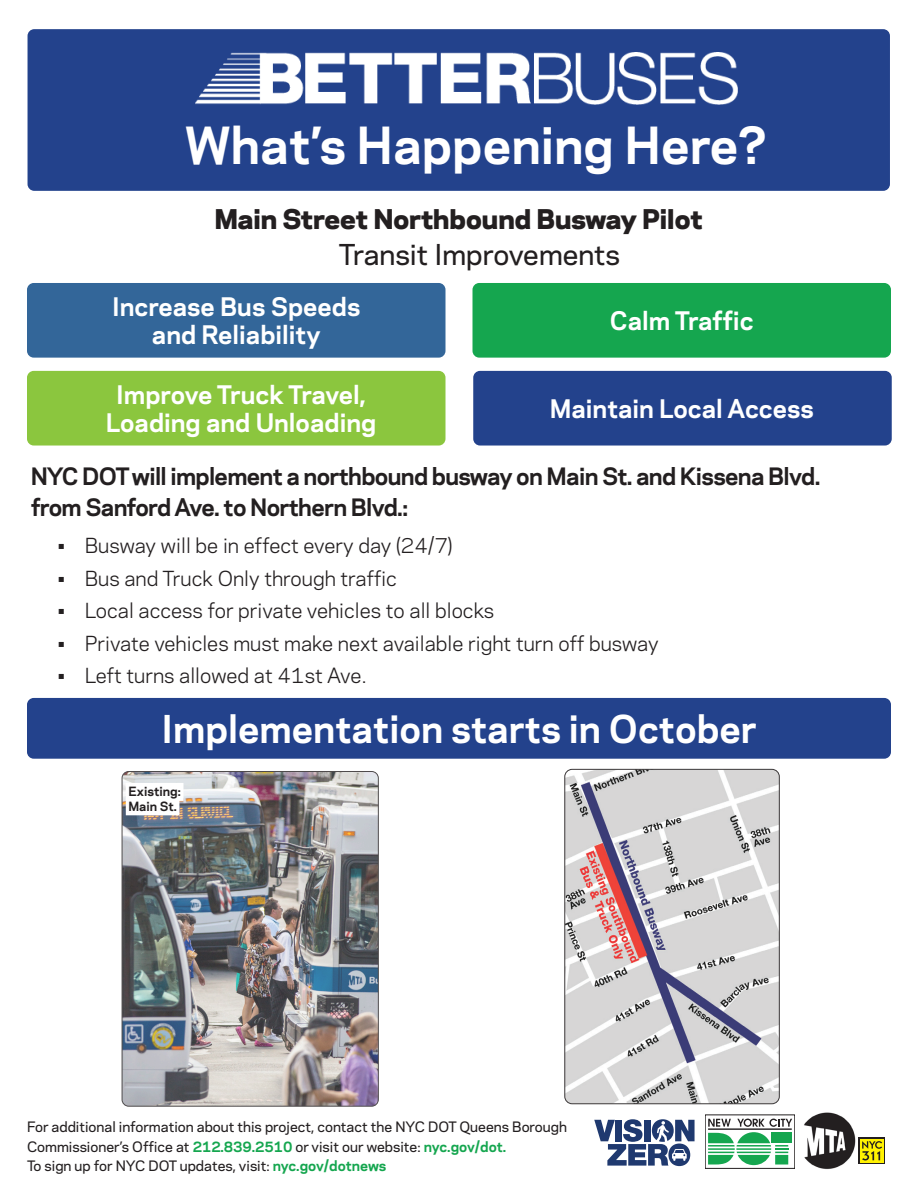
<style>
.page{position:relative;width:918px;height:1188px;background:#fff}
.page>*{position:absolute;margin:0;border:0;box-sizing:border-box;transform-origin:0 0}
.t1{font:700 48px "Galaxie Polaris";color:#fff}
.t2{font:700 36px "Galaxie Polaris";color:#fff}
.t3{font:500 27px "Galaxie Polaris";color:#231f20}
.t4{font:800 25.5px "Galaxie Polaris";color:#231f20}
.t5{font:700 24px/28.5px "Galaxie Polaris";color:#fff;text-align:center}
.t6{font:700 22.5px/31.5px "Galaxie Polaris";letter-spacing:-.03em;color:#231f20}
.t7{font:19.5px "Galaxie Polaris";color:#231f20}
.t8{font:500 13.5px/19.5px "Galaxie Polaris";color:#231f20}
.t9{font:700 12px/14.4px "Galaxie Polaris";color:#231f20}
.s1{font-weight:700;color:#15a64f}
</style>
<div class="page">
<div style="left:27px;top:698px;width:864px;height:61px;background:#23428c;border-radius:7px"></div>
<div style="left:705px;top:1115px;width:90px;height:54px;border:1px solid #231f20"></div>
<svg style="left:708px;top:1119px;width:84px;height:46px"></svg>
<div style="left:859px;top:1137px;width:26px;height:27px;background:#231f20"></div>
<div style="left:860px;top:1139px;width:24px;height:24px;background:#fff101"></div>
<svg style="left:862px;top:1141px;width:20px;height:19px"></svg>
<img style="left:804px;top:1112px;width:52px;height:58px">
<div style="left:27px;top:283px;width:419px;height:75px;background:#369;border-radius:7px"></div>
<div style="left:472px;top:283px;width:419px;height:75px;background:#15a64f;border-radius:7px"></div>
<svg style="left:594px;top:1119px;width:101px;height:47px"></svg>
<div style="left:28px;top:29px;width:862px;height:162px;background:#23428c;border-radius:7px"></div>
<img style="left:195px;top:52px;width:543px;height:53px">
<div style="left:27px;top:371px;width:419px;height:75px;background:#8bc63e;border-radius:7px"></div>
<div style="left:473px;top:371px;width:419px;height:75px;background:#23428c;border-radius:7px"></div>
<img style="left:566px;top:769px;width:213px;height:335px">
<div style="left:564px;top:769px;width:216px;height:335px;border:1px solid #231f20;border-radius:7px"></div>
<img style="left:122px;top:771px;width:255px;height:334px">
<div style="left:122px;top:771px;width:257px;height:336px;border:1px solid #231f20;border-radius:7px"></div>
<div style="left:126px;top:783px;width:57px;height:18px;background:#fff"></div>
<div style="left:126px;top:797px;width:53px;height:18px;background:#fff"></div>
<p class="t1" style="left:185px;top:110px;width:584px">What’s Happening Here?</p>
<p class="t4" style="left:215px;top:200px;width:489px">Main Street Northbound Busway Pilot</p>
<p class="t3" style="left:339px;top:235px;width:283px">Transit Improvements</p>
<p class="t5" style="left:112px;top:291px;width:250px">Increase Bus Speeds and Reliability</p>
<p class="t5" style="left:106px;top:379px;width:272px">Improve Truck Travel,<br>Loading and Unloading</p>
<p class="t5" style="left:610px;top:305px;width:145px">Calm Traffic</p>
<p class="t5" style="left:550px;top:394px;width:265px">Maintain Local Access</p>
<p class="t6" style="left:31px;top:459px;width:791px">NYC DOT will implement a northbound busway on Main St. and Kissena Blvd. from Sanford Ave. to Northern Blvd.:</p>
<p class="t7" style="left:58px;top:531px;width:396px">• Busway will be in effect every day (24/7)</p>
<p class="t7" style="left:58px;top:563px;width:341px">• Bus and Truck Only through traffic</p>
<p class="t7" style="left:58px;top:596px;width:438px">• Local access for private vehicles to all blocks</p>
<p class="t7" style="left:58px;top:629px;width:602px">• Private vehicles must make next available right turn off busway</p>
<p class="t7" style="left:58px;top:661px;width:311px">• Left turns allowed at 41st Ave.</p>
<p class="t2" style="left:162px;top:702px;width:597px">Implementation starts in October</p>
<p class="t9" style="left:128px;top:784px;width:54px">Existing:<br>Main St.</p>
<p class="t8" style="left:27px;top:1117px;width:541px">For additional information about this project, contact the NYC DOT Queens Borough<br>Commissioner’s Office at <span class="s1">212.839.2510</span> or visit our website: <span class="s1">nyc.gov/dot.<br></span>To sign up for NYC DOT updates, visit: <span class="s1">nyc.gov/dotnews</span></p>
</div>
